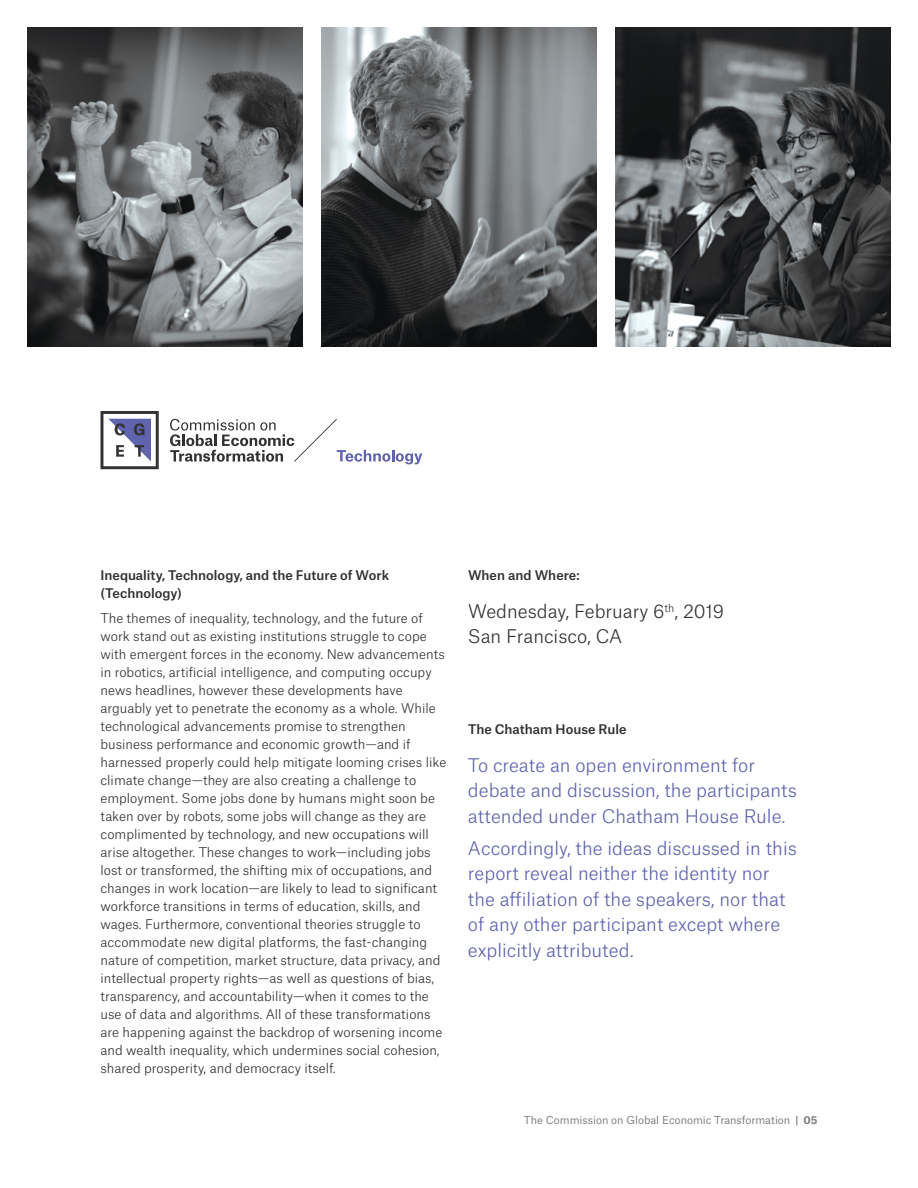
<style>
.page{position:relative;width:918px;height:1188px;background:#fff}
.page>*{position:absolute;margin:0;border:0;box-sizing:border-box;transform-origin:0 0}
.t1{font:300 18px/25.5px "Atlas Grotesk";color:#6063ad}
.t2{font:300 18px/25.5px "Atlas Grotesk";color:#333232}
.t3{font:300 12.75px/18px "Atlas Grotesk";color:#333232}
.t4{font:500 12.75px/18px "Atlas Grotesk";color:#333232}
.t5{font:10.5px "Atlas Grotesk";color:#838080}
.s1{font-weight:700}
</style>
<div class="page">
<img style="left:27px;top:27px;width:276px;height:320px">
<img style="left:321px;top:27px;width:276px;height:320px">
<img style="left:615px;top:27px;width:276px;height:320px">
<svg style="left:100px;top:411px;width:59px;height:58px"></svg>
<svg style="left:170px;top:419px;width:252px;height:45px"></svg>
<p class="t4" style="left:100px;top:565px;width:290px">Inequality, Technology, and the Future of Work (Technology)</p>
<p class="t3" style="left:100px;top:608px;width:347px">The themes of inequality, technology, and the future of work stand out as existing institutions struggle to cope with emergent forces in the economy. New advancements in robotics, artificial intelligence, and computing occupy news headlines, however these developments have arguably yet to penetrate the economy as a whole. While technological advancements promise to strengthen business performance and economic growth—and if harnessed properly could help mitigate looming crises like climate change—they are also creating a challenge to employment. Some jobs done by humans might soon be taken over by robots, some jobs will change as they are complimented by technology, and new occupations will arise altogether. These changes to work—including jobs lost or transformed, the shifting mix of occupations, and changes in work location—are likely to lead to significant workforce transitions in terms of education, skills, and wages. Furthermore, conventional theories struggle to accommodate new digital platforms, the fast-changing nature of competition, market structure, data privacy, and intellectual property rights—as well as questions of bias, transparency, and accountability—when it comes to the use of data and algorithms. All of these transformations are happening against the backdrop of worsening income and wealth inequality, which undermines social cohesion, shared prosperity, and democracy itself.</p>
<h1 class="t2" style="left:468px;top:596px;width:258px">Wednesday, February 6<sup>th</sup>, 2019<br>San Francisco, CA</h1>
<p class="t4" style="left:468px;top:565px;width:113px">When and Where:</p>
<p class="t4" style="left:468px;top:719px;width:160px">The Chatham House Rule</p>
<h1 class="t1" style="left:468px;top:750px;width:330px">To create an open environment for debate and discussion, the participants attended under Chatham House Rule.</h1>
<h1 class="t1" style="left:468px;top:834px;width:330px">Accordingly, the ideas discussed in this report reveal neither the identity nor the affiliation of the speakers, nor that of any other participant except where explicitly attributed.</h1>
<p class="t5" style="left:524px;top:1111px;width:295px">The Commission on Global Economic Transformation <span class="s1">| 05</span></p>
</div>
